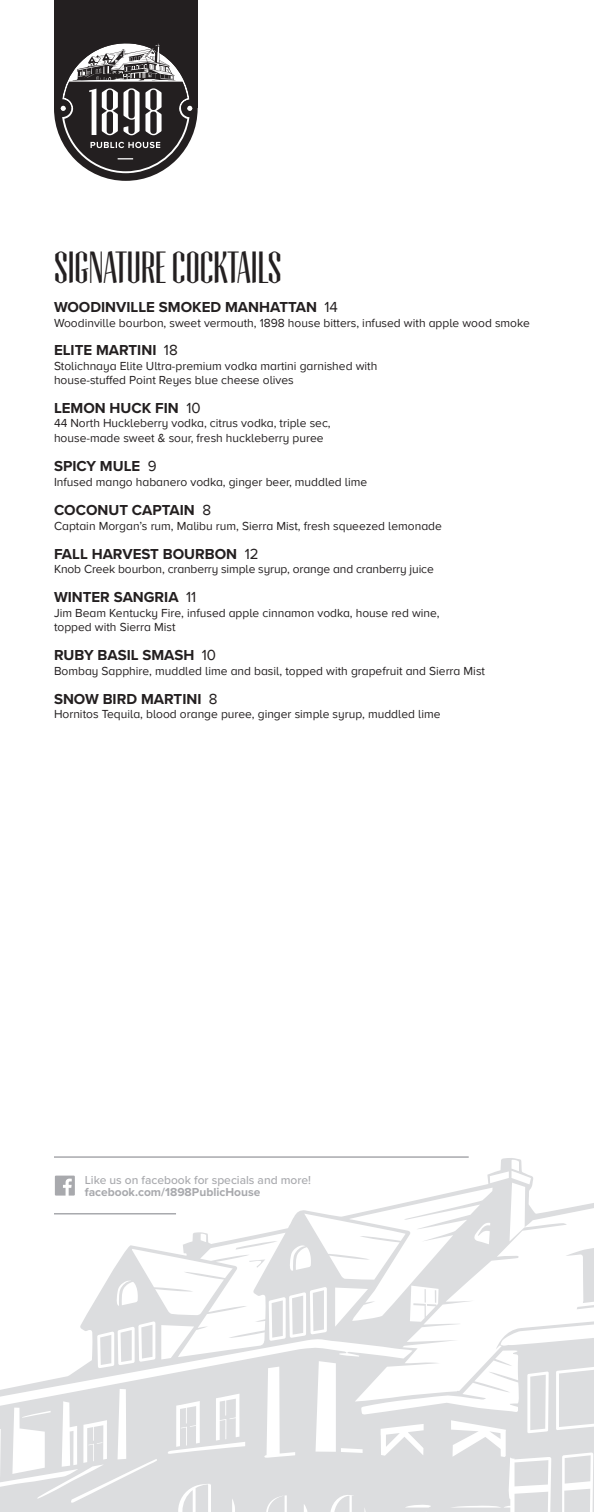
<style>
.page{position:relative;width:594px;height:1512px;background:#fff}
.page>*{position:absolute;margin:0;border:0;box-sizing:border-box;transform-origin:0 0}
.t1{font:45px "Tommaso";color:#231f20}
.t2{font:700 15px "Proxima Nova";color:#231f20}
.t3{font:12px/14.4px "Proxima Nova A";color:#231f20}
.t4{font:500 12px/12px "Proxima Nova";color:#a8a9ad}
.s1{font-family:"Proxima Nova A";font-weight:400}
.s2{font-weight:700}
</style>
<div class="page">
<svg style="left:0;top:1158px;width:594px;height:354px"></svg>
<div style="left:54px;top:0;width:144px;height:107px;background:#231f20"></div>
<svg style="left:54px;top:43px;width:144px;height:138px"></svg>
<hr style="left:54px;top:1156px;width:415px;height:2px;background:#a8a9ad">
<hr style="left:54px;top:1213px;width:122px;height:2px;background:#a8a9ad">
<svg style="left:55px;top:1176px;width:20px;height:20px"></svg>
<p class="t1" style="left:54px;top:244px;width:229px">SIGNATURE COCKTAILS</p>
<p class="t2" style="left:54px;top:298px;width:286px">WOODINVILLE SMOKED MANHATTAN <span class="s1">14</span></p>
<p class="t3" style="left:54px;top:316px;width:477px">Woodinville bourbon, sweet vermouth, 1898 house bitters, infused with apple wood smoke</p>
<p class="t2" style="left:54px;top:341px;width:125px">ELITE MARTINI <span class="s1">18</span></p>
<p class="t3" style="left:54px;top:359px;width:325px">Stolichnaya Elite Ultra-premium vodka martini garnished with house-stuffed Point Reyes blue cheese olives</p>
<p class="t2" style="left:54px;top:399px;width:148px">LEMON HUCK FIN <span class="s1">10</span></p>
<p class="t3" style="left:54px;top:416px;width:278px">44 North Huckleberry vodka, citrus vodka, triple sec, house-made sweet &amp; sour, fresh huckleberry puree</p>
<p class="t2" style="left:54px;top:457px;width:104px">SPICY MULE <span class="s1">9</span></p>
<p class="t3" style="left:54px;top:475px;width:315px">Infused mango habanero vodka, ginger beer, muddled lime</p>
<p class="t2" style="left:54px;top:501px;width:159px">COCONUT CAPTAIN <span class="s1">8</span></p>
<p class="t3" style="left:54px;top:519px;width:389px">Captain Morgan’s rum, Malibu rum, Sierra Mist, fresh squeezed lemonade</p>
<p class="t2" style="left:54px;top:545px;width:206px">FALL HARVEST BOURBON <span class="s1">12</span></p>
<p class="t3" style="left:54px;top:562px;width:381px">Knob Creek bourbon, cranberry simple syrup, orange and cranberry juice</p>
<p class="t2" style="left:54px;top:588px;width:144px">WINTER SANGRIA <span class="s1">11</span></p>
<p class="t3" style="left:54px;top:606px;width:387px">Jim Beam Kentucky Fire, infused apple cinnamon vodka, house red wine, topped with Sierra Mist</p>
<p class="t2" style="left:54px;top:646px;width:164px">RUBY BASIL SMASH <span class="s1">10</span></p>
<p class="t3" style="left:54px;top:664px;width:433px">Bombay Sapphire, muddled lime and basil, topped with grapefruit and Sierra Mist</p>
<p class="t2" style="left:54px;top:690px;width:165px">SNOW BIRD MARTINI <span class="s1">8</span></p>
<p class="t3" style="left:54px;top:707px;width:388px">Hornitos Tequila, blood orange puree, ginger simple syrup, muddled lime</p>
<p class="t4" style="left:85px;top:1174px;width:228px">Like us on facebook for specials and more! <span class="s2">facebook.com/1898PublicHouse</span></p>
</div>
